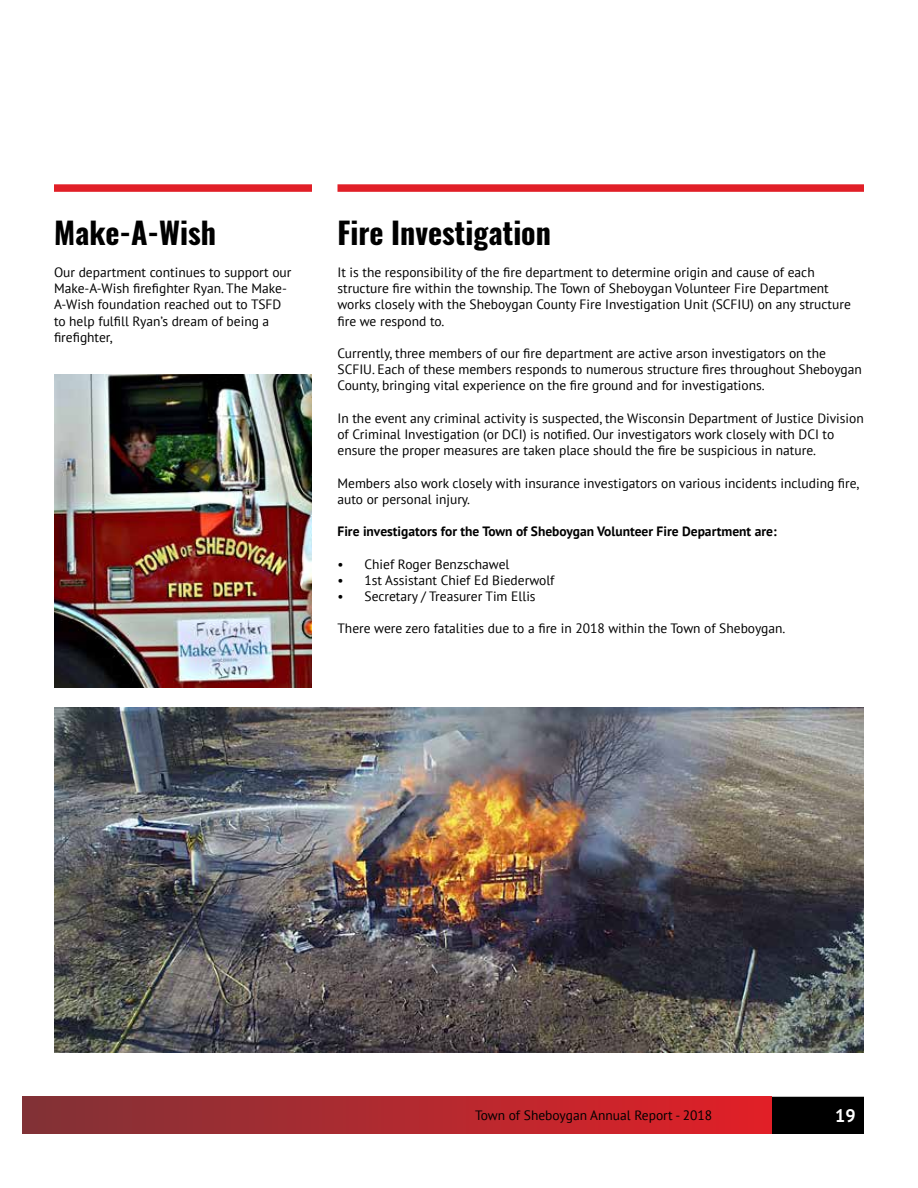
<style>
.page{position:relative;width:918px;height:1188px;background:#fff}
.page>*{position:absolute;margin:0;border:0;box-sizing:border-box;transform-origin:0 0}
.t1{font:700 30px "Oswald";color:#000}
.t2{font:700 18px "PT Sans";color:#fff}
.t3{font:13.5px/16.2px "PT Sans";color:#000}
.t4{font:700 13.5px "PT Sans";color:#000}
</style>
<div class="page">
<div style="left:54px;top:184px;width:258px;height:8px;background:#e11f27"></div>
<div style="left:338px;top:184px;width:526px;height:8px;background:#e11f27"></div>
<img style="left:54px;top:707px;width:810px;height:345px">
<img style="left:54px;top:375px;width:258px;height:312px">
<div style="left:771px;top:1097px;width:93px;height:37px;background:#000"></div>
<div style="left:22px;top:1097px;width:749px;height:37px;background:linear-gradient(to right,#803337,#e12028)"></div>
<h1 class="t1" style="left:54px;top:212px;width:164px">Make-A-Wish</h1>
<p class="t3" style="left:54px;top:264px;width:239px">Our department continues to support our Make-A-Wish firefighter Ryan. The Make-A-Wish foundation reached out to TSFD to help fulfill Ryan’s dream of being a firefighter,</p>
<h1 class="t1" style="left:338px;top:212px;width:215px">Fire Investigation</h1>
<p class="t3" style="left:338px;top:264px;width:515px">It is the responsibility of the fire department to determine origin and cause of each structure fire within the township. The Town of Sheboygan Volunteer Fire Department works closely with the Sheboygan County Fire Investigation Unit (SCFIU) on any structure fire we respond to.</p>
<p class="t3" style="left:338px;top:345px;width:526px">Currently, three members of our fire department are active arson investigators on the<br>SCFIU. Each of these members responds to numerous structure fires throughout Sheboygan<br>County, bringing vital experience on the fire ground and for investigations.</p>
<p class="t3" style="left:338px;top:410px;width:528px">In the event any criminal activity is suspected, the Wisconsin Department of Justice Division of Criminal Investigation (or DCI) is notified. Our investigators work closely with DCI to ensure the proper measures are taken place should the fire be suspicious in nature.</p>
<p class="t3" style="left:338px;top:474px;width:524px">Members also work closely with insurance investigators on various incidents including fire, auto or personal injury.</p>
<p class="t4" style="left:338px;top:523px;width:441px">Fire investigators for the Town of Sheboygan Volunteer Fire Department are:</p>
<p class="t3" style="left:338px;top:555px;width:173px">• Chief Roger Benzschawel</p>
<p class="t3" style="left:338px;top:572px;width:219px">• 1st Assistant Chief Ed Biederwolf</p>
<p class="t3" style="left:338px;top:588px;width:200px">• Secretary / Treasurer Tim Ellis</p>
<p class="t3" style="left:338px;top:620px;width:449px">There were zero fatalities due to a fire in 2018 within the Town of Sheboygan.</p>
<p class="t3" style="left:475px;top:1107px;width:239px">Town of Sheboygan Annual Report - 2018</p>
<h2 class="t2" style="left:835px;top:1104px;width:22px">19</h2>
</div>
